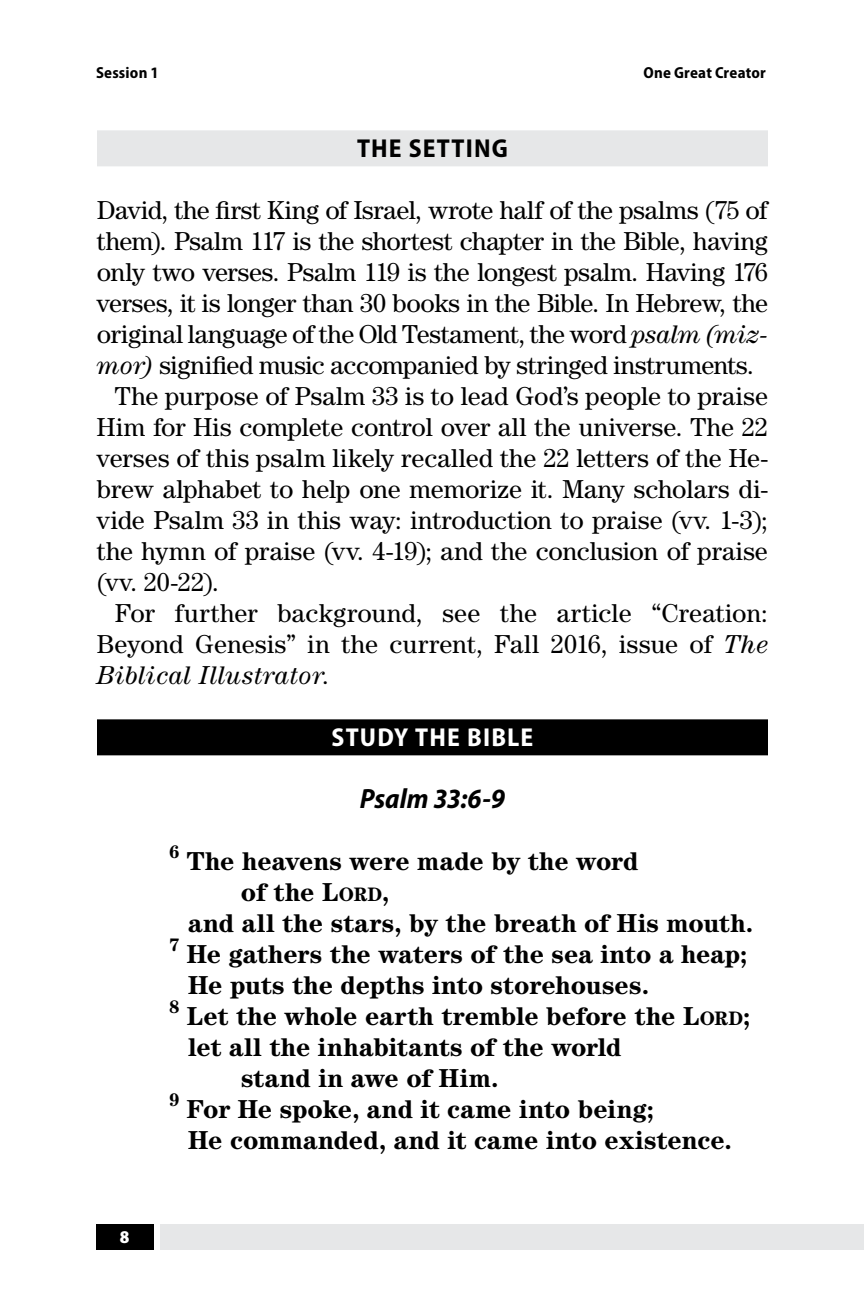
<style>
.page{position:relative;width:864px;height:1296px;background:#fff}
.page>*{position:absolute;margin:0;border:0;box-sizing:border-box;transform-origin:0 0}
.t1{font:italic 700 semi-condensed 28px "Myriad Pro";letter-spacing:-.005em;color:#000}
.t2{font:26px "Century Std";letter-spacing:-.005em;color:#000}
.t3{font:700 26px/31px "Century Std";letter-spacing:-.005em;color:#000}
.t4{font:italic 26px "Century Std";letter-spacing:.02em;color:#000}
.t5{font:700 semi-condensed 26px "Myriad Pro";letter-spacing:.045em;color:#fff}
.t6{font:700 semi-condensed 26px "Myriad Pro";letter-spacing:.045em;color:#000}
.t7{font:700 18.2px "Century Std";color:#000}
.t8{font:900 semi-condensed 18px "Myriad Pro";color:#fff}
.t9{font:700 semi-condensed 16px "Myriad Pro";letter-spacing:.015em;color:#000}
.s1{font-style:italic}
.s2{font-size:19.6px}
</style>
<div class="page">
<div style="left:97px;top:130px;width:671px;height:36px;background:#e6e7e8"></div>
<div style="left:97px;top:719px;width:671px;height:36px;background:#000"></div>
<div style="left:96px;top:1224px;width:58px;height:25px;background:#000"></div>
<div style="left:161px;top:1224px;width:703px;height:25px;background:#e6e7e8"></div>
<p class="t9" style="left:96px;top:64px;width:64px">Session 1</p>
<p class="t9" style="left:643px;top:64px;width:124px">One Great Creator</p>
<p class="t6" style="left:357px;top:134px;width:152px">THE SETTING</p>
<p class="t2" style="left:97px;top:195px;width:672px">David, the first King of Israel, wrote half of the psalms (75 of</p>
<p class="t2" style="left:97px;top:226px;width:672px">them). Psalm 117 is the shortest chapter in the Bible, having</p>
<p class="t2" style="left:97px;top:257px;width:672px">only two verses. Psalm 119 is the longest psalm. Having 176</p>
<p class="t2" style="left:97px;top:288px;width:673px">verses, it is longer than 30 books in the Bible. In Hebrew, the</p>
<p class="t2" style="left:97px;top:319px;width:673px">original language of the Old Testament, the word <span class="s1">psalm (miz-</span></p>
<p class="t2" style="left:97px;top:350px;width:658px"><span class="s1">mor)</span> signified music accompanied by stringed instruments.</p>
<p class="t2" style="left:115px;top:381px;width:655px">The purpose of Psalm 33 is to lead God’s people to praise</p>
<p class="t2" style="left:97px;top:412px;width:672px">Him for His complete control over all the universe. The 22</p>
<p class="t2" style="left:97px;top:443px;width:673px">verses of this psalm likely recalled the 22 letters of the He-</p>
<p class="t2" style="left:97px;top:474px;width:673px">brew alphabet to help one memorize it. Many scholars di-</p>
<p class="t2" style="left:97px;top:505px;width:673px">vide Psalm 33 in this way: introduction to praise (vv. 1-3);</p>
<p class="t2" style="left:97px;top:536px;width:672px">the hymn of praise (vv. 4-19); and the conclusion of praise</p>
<p class="t2" style="left:97px;top:567px;width:124px">(vv. 20-22).</p>
<p class="t2" style="left:115px;top:598px;width:655px">For further background, see the article “Creation:</p>
<p class="t2" style="left:97px;top:629px;width:672px">Beyond Genesis” in the current, Fall 2016, issue of <span class="s1">The</span></p>
<p class="t4" style="left:97px;top:660px;width:235px">Biblical Illustrator.</p>
<p class="t5" style="left:332px;top:723px;width:203px">STUDY THE BIBLE</p>
<p class="t1" style="left:360px;top:783px;width:147px">Psalm 33:6-9</p>
<p class="t8" style="left:120px;top:1227px;width:11px">8</p>
<p class="t7" style="left:169px;top:841px;width:12px">6</p>
<p class="t3" style="left:187px;top:845px;width:453px">The heavens were made by the word</p>
<p class="t3" style="left:241px;top:876px;width:150px">of the L<span class="s2">ORD</span>,</p>
<p class="t3" style="left:188px;top:907px;width:567px">and all the stars, by the breath of His mouth.</p>
<p class="t7" style="left:169px;top:934px;width:12px">7</p>
<p class="t3" style="left:187px;top:938px;width:562px">He gathers the waters of the sea into a heap;<br>He puts the depths into storehouses.</p>
<p class="t7" style="left:169px;top:996px;width:12px">8</p>
<p class="t3" style="left:187px;top:1000px;width:565px">Let the whole earth tremble before the L<span class="s2">ORD</span>;</p>
<p class="t3" style="left:188px;top:1031px;width:435px">let all the inhabitants of the world</p>
<p class="t3" style="left:241px;top:1062px;width:259px">stand in awe of Him.</p>
<p class="t3" style="left:169px;top:1093px;width:486px"><sup>9</sup> For He spoke, and it came into being;</p>
<p class="t3" style="left:188px;top:1124px;width:545px">He commanded, and it came into existence.</p>
</div>
